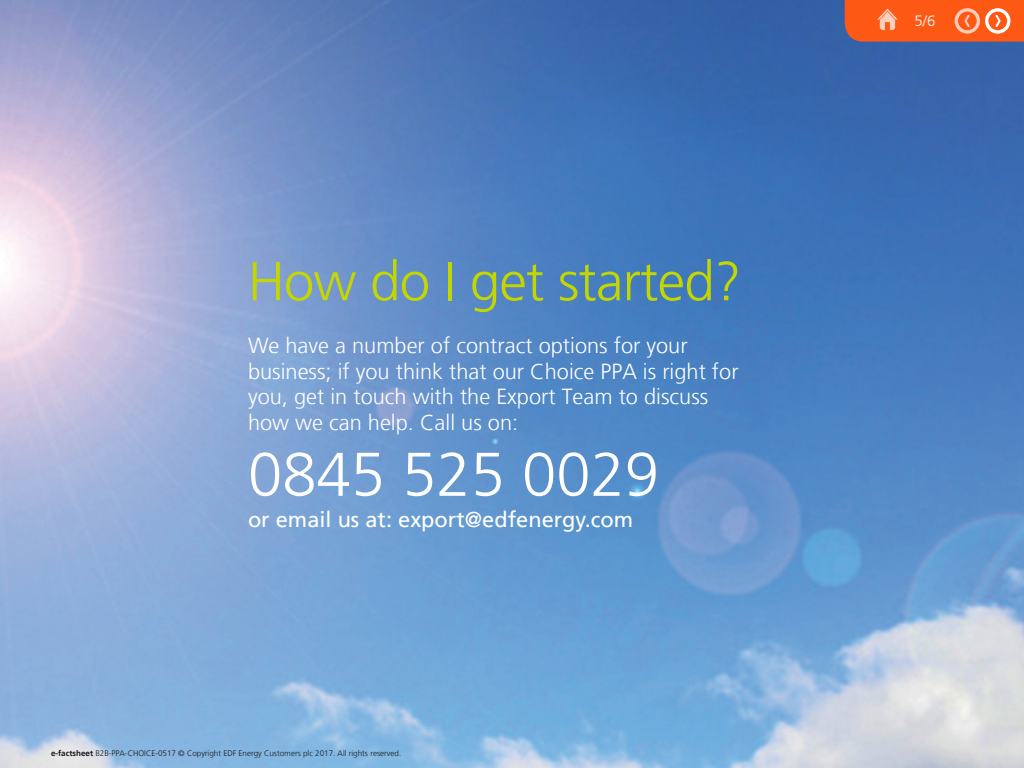
<style>
.page{position:relative;width:1024px;height:768px;background:#fff}
.page>*{position:absolute;margin:0;border:0;box-sizing:border-box;transform-origin:0 0}
.t1{font:300 61.6px "Frutiger LT";color:#fff}
.t2{font:300 54.9px "Frutiger LT Std";color:#c4d600}
.t3{font:300 21.8px/25.4px "Frutiger LT";color:#fff}
.t4{font:21.8px "Frutiger LT";color:#fff}
.t5{font:300 15px "Frutiger LT";color:#fff}
.t6{font:300 8.1px "Frutiger LT";color:#1a1a1a}
.s1{font-weight:700}
</style>
<div class="page">
<img style="left:0;top:0;width:1024px;height:768px">
<svg style="left:845px;top:0;width:179px;height:42px;background:#fa652a"></svg>
<h2 class="t2" style="left:248px;top:250px;width:495px">H ow do I get started?</h2>
<p class="t3" style="left:248px;top:333px;width:492px">We have a number of contract options for your business; if you think that our Choice PPA is right for you, get in touch with the Export Team to discuss how we can help. Call us on:</p>
<h1 class="t1" style="left:248px;top:440px;width:413px">0845 525 0029</h1>
<p class="t4" style="left:248px;top:507px;width:387px">or email us at: export@edfenergy.com</p>
<p class="t6" style="left:51px;top:748px;width:352px"><span class="s1">e-factsheet</span> B2B-PPA-CHOICE-0517 © Copyright EDF Energy Customers plc 2017. All rights reserved.</p>
<p class="t5" style="left:915px;top:12px;width:22px">5/6</p>
</div>
